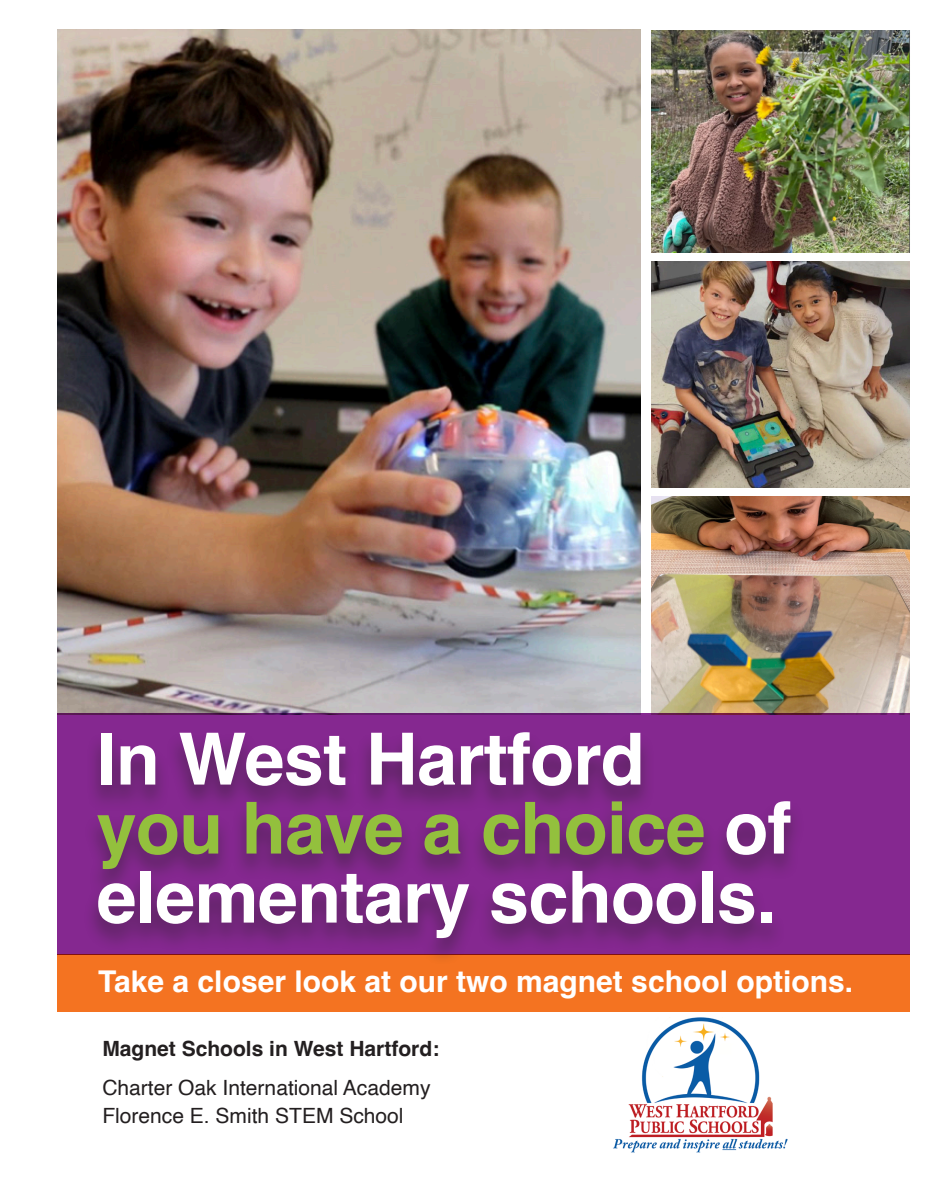
<style>
.page{position:relative;width:943px;height:1184px;background:#fff}
.page>*{position:absolute;margin:0;border:0;box-sizing:border-box;transform-origin:0 0}
.t1{font:700 72px/69px "Helvetica";letter-spacing:-.01em;color:#fff}
.t2{font:700 30px "Helvetica";color:#fff}
.t3{font:21px "Helvetica";color:#231f20}
.t4{font:700 21px "Helvetica";color:#231f20}
.s1{color:#93c03d}
</style>
<div class="page">
<div style="left:57px;top:954px;width:852px;height:57px;background:#f47321"></div>
<img style="left:651px;top:496px;width:258px;height:218px">
<img style="left:57px;top:30px;width:584px;height:684px">
<img style="left:651px;top:261px;width:258px;height:227px">
<img style="left:613px;top:1018px;width:175px;height:135px">
<div style="left:57px;top:714px;width:852px;height:241px;background:#852890"></div>
<div style="left:84px;top:731px;width:721px;height:235px;background:#231f20;opacity:.47"></div>
<img style="left:651px;top:30px;width:259px;height:223px">
<p class="t1" style="left:97px;top:733px;width:696px">In West Hartford<br><span class="s1">you have a choice</span> of elementary schools.</p>
<p class="t2" style="left:98px;top:963px;width:756px">Take a closer look at our two magnet school options.</p>
<p class="t4" style="left:102px;top:1036px;width:338px">Magnet Schools in West Hartford:</p>
<p class="t3" style="left:102px;top:1071px;width:330px">Charter Oak International Academy</p>
<p class="t3" style="left:102px;top:1100px;width:303px">Florence E. Smith STEM School</p>
</div>
